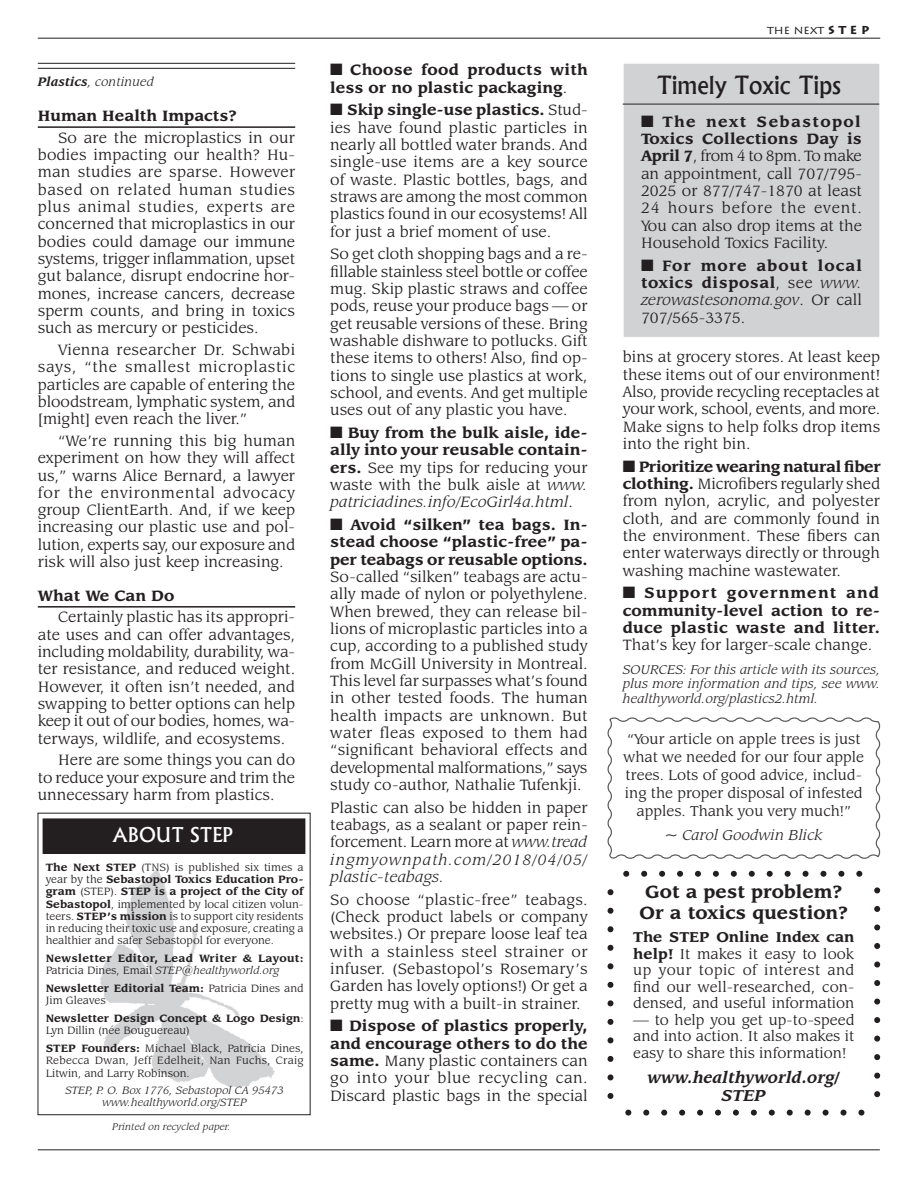
<style>
.page{position:relative;width:918px;height:1188px;background:#fff}
.page>*{position:absolute;margin:0;border:0;box-sizing:border-box;transform-origin:0 0}
.t1{font:500 24px "Albertus";color:#231f20}
.t2{font:700 19.5px/20.4px "Leawood IT Cby BT";color:#231f20}
.t3{font:500 19.5px "Albertus";color:#fff}
.t4{font:italic 700 17.4px/18.3px "Leawood IT Cby BT";color:#231f20;text-align:center}
.t5{font:16.5px/17.4px "Leawood IT Cby BT";color:#231f20;text-align:justify}
.t6{font:700 16.5px/17.2px "Leawood IT Cby BT";color:#231f20;text-align:justify}
.t7{font:15.75px/16.5px "Leawood IT Cby BT";color:#231f20;text-align:justify}
.t8{font:italic 15.75px "Leawood IT Cby BT";color:#231f20}
.t9{font:italic 13.95px/14.7px "Leawood IT Cby BT";color:#231f20;text-align:justify}
.t10{font:italic 13.5px "Leawood IT Cby BT";color:#231f20}
.t11{font:12px "Lithos Pro";color:#231f20}
.t12{font:11.7px/12.3px "Leawood IT Cby BT";color:#231f20;text-align:justify}
.t13{font:700 11.7px/12.3px "Leawood IT Cby BT";letter-spacing:.025em;color:#231f20}
.t14{font:700 11.7px/12.3px "Leawood IT Cby BT";color:#231f20}
.t15{font:italic 11.7px/12px "Leawood IT Cby BT";color:#231f20;text-align:center}
.t16{font:italic 10.5px "Leawood IT Cby BT";color:#231f20}
.s1{font-weight:700}
.s2{font-weight:400}
.s3{font-weight:400;font-style:italic}
.s4{font-style:italic}
.s5{font-weight:700;font-size:13.5px}
</style>
<div class="page">
<svg style="left:607px;top:717px;width:274px;height:142px"></svg>
<hr style="left:38px;top:38px;width:842px;height:1px;background:#231f20">
<hr style="left:38px;top:1149px;width:842px;height:1px;background:#231f20">
<svg style="left:607px;top:892px;width:6px;height:207px"></svg>
<svg style="left:628px;top:1110px;width:237px;height:6px"></svg>
<svg style="left:874px;top:887px;width:6px;height:207px"></svg>
<svg style="left:623px;top:871px;width:236px;height:6px"></svg>
<div style="left:43px;top:819px;width:262px;height:34px;background:#231f20"></div>
<div style="left:43px;top:819px;width:262px;height:35px;border:1px solid #231f20"></div>
<img style="left:100px;top:870px;width:175px;height:218px">
<div style="left:623px;top:63px;width:257px;height:274px;background:#d1d2d4"></div>
<div style="left:623px;top:63px;width:257px;height:275px;border:1px solid #fff"></div>
<hr style="left:623px;top:104px;width:256px;height:1px;background:#231f20">
<hr style="left:38px;top:126px;width:257px;height:2px;background:#231f20">
<hr style="left:38px;top:606px;width:257px;height:2px;background:#231f20">
<hr style="left:38px;top:63px;width:257px;height:1px;background:#231f20">
<hr style="left:38px;top:68px;width:257px;height:1px;background:#231f20">
<p class="t10" style="left:38px;top:74px;width:118px"><span class="s1">Plastics</span>, continued</p>
<p class="t6" style="left:38px;top:107px;width:201px">Human Health Impacts?</p>
<p class="t5" style="left:38px;top:129px;width:259px;text-indent:20px">So are the microplastics in our bodies impacting our health? Hu&shy;man studies are sparse. However based on related human studies plus animal studies, experts are concerned that microplastics in our bodies could damage our immune systems, trigger inflammation, upset gut balance, disrupt endocrine hor&shy;mones, increase cancers, decrease sperm counts, and bring in toxics such as mercury or pesticides.</p>
<p class="t5" style="left:38px;top:341px;width:259px;text-indent:20px">Vienna researcher Dr. Schwabi says, “the smallest microplastic particles are capable of entering the bloodstream, lymphatic system, and [might] even reach the liver.”</p>
<p class="t5" style="left:38px;top:432px;width:259px;text-indent:20px">“We’re running this big human experiment on how they will affect us,” warns Alice Bernard, a lawyer for the environmental advocacy group ClientEarth. And, if we keep increasing our plastic use and pol&shy;lution, experts say, our exposure and risk will also just keep increasing.</p>
<p class="t6" style="left:38px;top:587px;width:138px">What We Can Do</p>
<p class="t5" style="left:38px;top:608px;width:259px;text-indent:20px">Certainly plastic has its appropri&shy;ate uses and can offer advantages, including moldability, durability, wa&shy;ter resistance, and reduced weight.<br>However, it often isn’t needed, and swapping to better options can help keep it out of our bodies, homes, wa&shy;terways, wildlife, and ecosystems.</p>
<p class="t5" style="left:38px;top:751px;width:259px;text-indent:20px">Here are some things you can do to reduce your exposure and trim the unnecessary harm from plastics.</p>
<p class="t3" style="left:112px;top:823px;width:122px">ABOUT STEP</p>
<p class="t12" style="left:46px;top:861px;width:260px"><span class="s1">The Next STEP</span> (TNS) is published six times a year by the <span class="s1">Sebastopol Toxics Education Pro&shy;gram</span> (STEP). <span class="s1">STEP is a project of the City of Sebastopol</span>, implemented by local citizen volun&shy;teers. <span class="s1">STEP’s mission</span> is to support city residents in reducing their toxic use and exposure, creating a healthier and safer Sebastopol for everyone.</p>
<p class="t13" style="left:46px;top:952px;width:260px">Newsletter Editor, Lead Writer &amp; Layout:<br><span class="s2">Patricia Dines, Email</span> <span class="s3">STEP@healthyworld.org</span></p>
<p class="t12" style="left:46px;top:982px;width:259px"><span class="s1">Newsletter Editorial Team:</span> Patricia Dines and<br>Jim Gleaves</p>
<p class="t14" style="left:46px;top:1012px;width:259px">Newsletter Design Concept &amp; Logo Design<span class="s2">:<br>Lyn Dillin (née Bouguereau)</span></p>
<p class="t12" style="left:46px;top:1042px;width:260px"><span class="s1">STEP Founders:</span> Michael Black, Patricia Dines, Rebecca Dwan, Jeff Edelheit, Nan Fuchs, Craig Litwin, and Larry Robinson.</p>
<p class="t15" style="left:65px;top:1084px;width:220px">STEP, P. O. Box 1776, Sebastopol CA 95473 www.healthyworld.org/STEP</p>
<p class="t16" style="left:112px;top:1121px;width:120px">Printed on recycled paper.</p>
<p class="t6" style="left:330px;top:61px;width:259px">■ Choose food products with less or no plastic packaging<span class="s2">.</span></p>
<p class="t5" style="left:330px;top:101px;width:259px">■ <span class="s1">Skip single-use plastics.</span> Stud&shy;ies have found plastic particles in nearly all bottled water brands. And single-use items are a key source of waste. Plastic bottles, bags, and straws are among the most common plastics found in our ecosystems! All for just a brief moment of use.</p>
<p class="t5" style="left:330px;top:245px;width:259px">So get cloth shopping bags and a re&shy;fillable stainless steel bottle or coffee mug. Skip plastic straws and coffee pods, reuse your produce bags — or get reusable versions of these. Bring washable dishware to potlucks. Gift these items to others! Also, find op&shy;tions to single use plastics at work, school, and events. And get multiple uses out of any plastic you have.</p>
<p class="t6" style="left:330px;top:424px;width:259px">■ Buy from the bulk aisle, ide&shy;ally into your reusable contain&shy;ers. <span class="s2">See my tips for reducing your waste with the bulk aisle at</span> <span class="s3">www. patriciadines.info/EcoGirl4a.html</span><span class="s2">.</span></p>
<p class="t6" style="left:330px;top:516px;width:259px">■ Avoid “silken” tea bags. In&shy;stead choose “plastic-free” pa&shy;per teabags or reusable options.</p>
<p class="t5" style="left:330px;top:568px;width:259px">So-called “silken” teabags are actu&shy;ally made of nylon or polyethylene.<br>When brewed, they can release bil&shy;lions of microplastic particles into a cup, according to a published study from McGill University in Montreal.<br>This level far surpasses what’s found in other tested foods. The human health impacts are unknown. But water fleas exposed to them had “significant behavioral effects and developmental malformations,” says study co-author, Nathalie Tufenkji.</p>
<p class="t5" style="left:330px;top:799px;width:259px">Plastic can also be hidden in paper teabags, as a sealant or paper rein&shy;forcement. Learn more at <span class="s4">www.tread ingmyownpath.com/2018/04/05/ plastic-teabags.</span></p>
<p class="t5" style="left:330px;top:891px;width:259px">So choose “plastic-free” teabags. (Check product labels or company websites.) Or prepare loose leaf tea with a stainless steel strainer or infuser. (Sebastopol’s Rosemary’s Garden has lovely options!) Or get a pretty mug with a built-in strainer.</p>
<p class="t5" style="left:330px;top:1017px;width:259px">■ <span class="s1">Dispose of plastics properly, and encourage others to do the same.</span> Many plastic containers can go into your blue recycling can.<br>Discard plastic bags in the special</p>
<p class="t11" style="left:767px;top:23px;width:104px">THE NEXT <span class="s5">s t e p</span></p>
<h1 class="t1" style="left:657px;top:70px;width:186px">Timely Toxic Tips</h1>
<p class="t5" style="left:641px;top:113px;width:222px">■ <span class="s1">The next Sebastopol Toxics Collections Day is April 7</span>, from 4 to 8pm. To make an appointment, call 707/795- 2025 or 877/747-1870 at least 24 hours before the event.<br>You can also drop items at the Household Toxics Facility.</p>
<p class="t6" style="left:641px;top:257px;width:222px">■ For more about local toxics disposal<span class="s2">, see</span> <span class="s3">www. zerowastesonoma.gov</span><span class="s2">. Or call 707/565-3375.</span></p>
<p class="t5" style="left:623px;top:348px;width:259px">bins at grocery stores. At least keep these items out of our environment!<br>Also, provide recycling receptacles at your work, school, events, and more.<br>Make signs to help folks drop items into the right bin.</p>
<p class="t5" style="left:623px;top:458px;width:260px">■ <span class="s1">Prioritize wearing natural fiber clothing.</span> Microfibers regularly shed from nylon, acrylic, and polyester cloth, and are commonly found in the environment. These fibers can enter waterways directly or through washing machine wastewater.</p>
<p class="t6" style="left:623px;top:584px;width:259px">■ Support government and community-level action to re&shy;duce plastic waste and litter.</p>
<p class="t5" style="left:623px;top:636px;width:251px">That’s key for larger-scale change.</p>
<p class="t9" style="left:623px;top:662px;width:259px">SOURCES: For this article with its sources, plus more information and tips, see www. healthyworld.org/plastics2.html.</p>
<p class="t7" style="left:624px;top:730px;width:242px;line-height:18px;text-align:center">“Your article on apple trees is just what we needed for our four apple trees. Lots of good advice, includ&shy;ing the proper disposal of infested apples. Thank you very much!”</p>
<p class="t8" style="left:665px;top:826px;width:159px">~ Carol Goodwin Blick</p>
<p class="t2" style="left:640px;top:882px;width:210px">Got a pest problem?<br>Or a toxics question?</p>
<p class="t7" style="left:633px;top:929px;width:223px"><span class="s1">The STEP Online Index can help!</span> It makes it easy to look up your topic of interest and find our well-researched, con&shy;densed, and useful information</p>
<p class="t7" style="left:633px;top:1011px;width:223px">— to help you get up-to-speed and into action. It also makes it easy to share this information!</p>
<p class="t4" style="left:648px;top:1068px;width:193px">www.healthyworld.org/<br>STEP</p>
</div>
